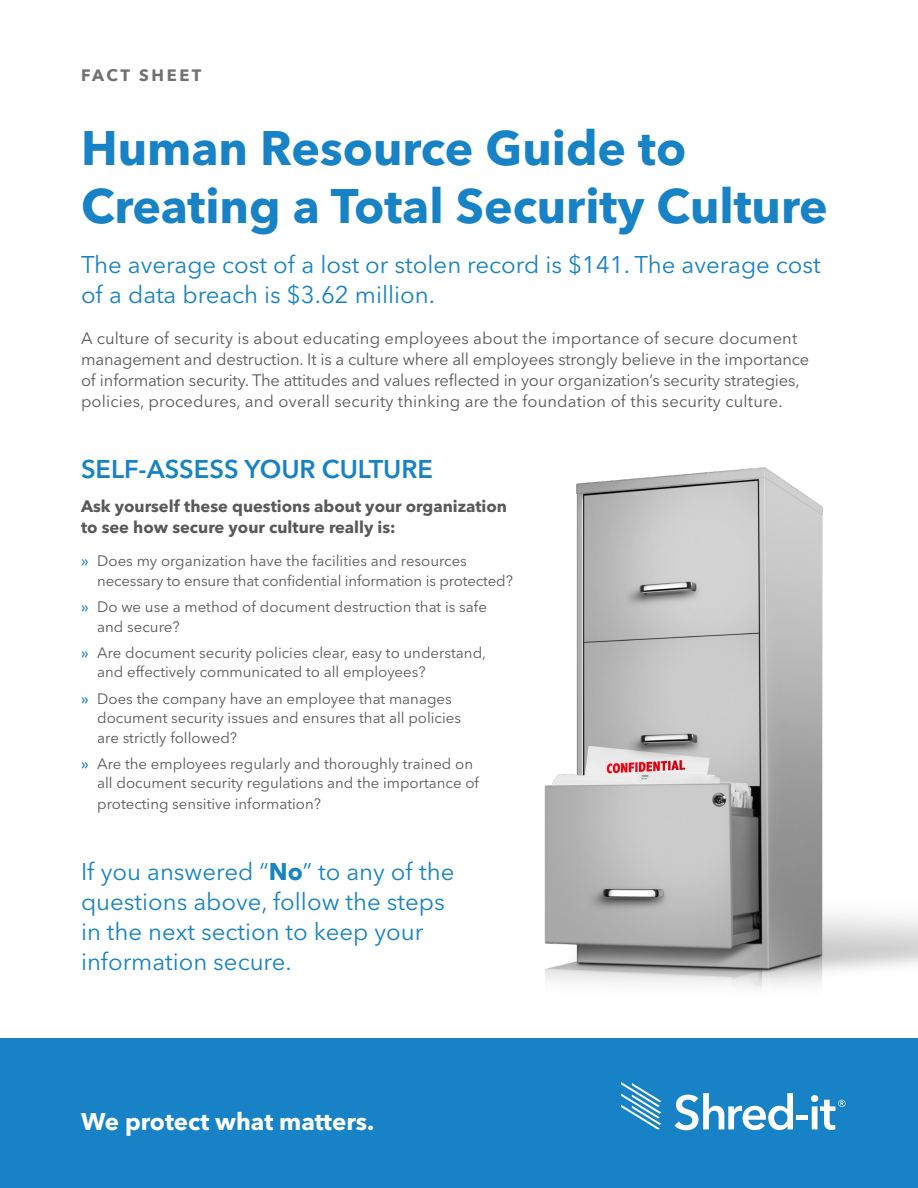
<style>
.page{position:relative;width:918px;height:1188px;background:#fff}
.page>*{position:absolute;margin:0;border:0;box-sizing:border-box;transform-origin:0 0}
.t1{font:700 48px/57.6px "Avenir Next LT Pro";color:#1782c5}
.t2{font:600 25.5px "Avenir Next LT Pro";color:#1782c5}
.t3{font:24px/30px "Avenir Next LT Pro";color:#1782c5}
.t4{font:700 24px "Avenir Next LT Pro";color:#fff}
.t5{font:16.5px/21px "Avenir Next LT Pro";letter-spacing:-.01em;color:#58595b}
.t6{font:700 16.5px/21px "Avenir Next LT Pro";color:#58595b}
.t7{font:700 16.5px "Avenir Next";letter-spacing:.16em;color:#707272}
.t8{font:15px/19.5px "Avenir Next LT Pro";color:#58595b}
.s1{font-weight:500;color:#1782c5}
.s2{font-weight:700}
</style>
<div class="page">
<div style="left:0;top:1039px;width:918px;height:149px;background:#1782c5"></div>
<svg style="left:621px;top:1082px;width:40px;height:48px"></svg>
<svg style="left:674px;top:1093px;width:119px;height:37px"></svg>
<div style="left:797px;top:1115px;width:11px;height:5px;background:#fff"></div>
<svg style="left:811px;top:1095px;width:35px;height:35px"></svg>
<img style="left:544px;top:467px;width:374px;height:522px">
<p class="t7" style="left:81px;top:61px;width:122px">FACT SHEET</p>
<h1 class="t1" style="left:81px;top:119px;width:748px">Human Resource Guide to<br>Creating a Total Security Culture</h1>
<h3 class="t3" style="left:81px;top:250px;width:741px">The average cost of a lost or stolen record is $141. The average cost of a data breach is $3.62 million.</h3>
<p class="t5" style="left:81px;top:328px;width:730px">A culture of security is about educating employees about the importance of secure document management and destruction. It is a culture where all employees strongly believe in the importance of information security. The attitudes and values reflected in your organization’s security strategies, policies, procedures, and overall security thinking are the foundation of this security culture.</p>
<h2 class="t2" style="left:81px;top:453px;width:354px">SELF-ASSESS YOUR CULTURE</h2>
<p class="t6" style="left:81px;top:496px;width:428px">Ask yourself these questions about your organization to see how secure your culture really is:</p>
<p class="t8" style="left:97px;top:551px;width:417px;text-indent:-16px"><span class="s1">»</span> Does my organization have the facilities and resources necessary to ensure that confidential information is protected?</p>
<p class="t8" style="left:97px;top:597px;width:391px;text-indent:-16px"><span class="s1">»</span> Do we use a method of document destruction that is safe and secure?</p>
<p class="t8" style="left:97px;top:643px;width:390px;text-indent:-16px"><span class="s1">»</span> Are document security policies clear, easy to understand, and effectively communicated to all employees?</p>
<p class="t8" style="left:97px;top:689px;width:365px;text-indent:-16px"><span class="s1">»</span> Does the company have an employee that manages document security issues and ensures that all policies are strictly followed?</p>
<p class="t8" style="left:97px;top:754px;width:383px;text-indent:-16px"><span class="s1">»</span> Are the employees regularly and thoroughly trained on all document security regulations and the importance of</p>
<p class="t8" style="left:97px;top:794px;width:225px">protecting sensitive information?</p>
<h3 class="t3" style="left:81px;top:856px;width:375px">If you answered “<span class="s2">No</span>” to any of the questions above, follow the steps in the next section to keep your information secure.</h3>
<h3 class="t4" style="left:81px;top:1107px;width:295px">We protect what matters.</h3>
</div>
